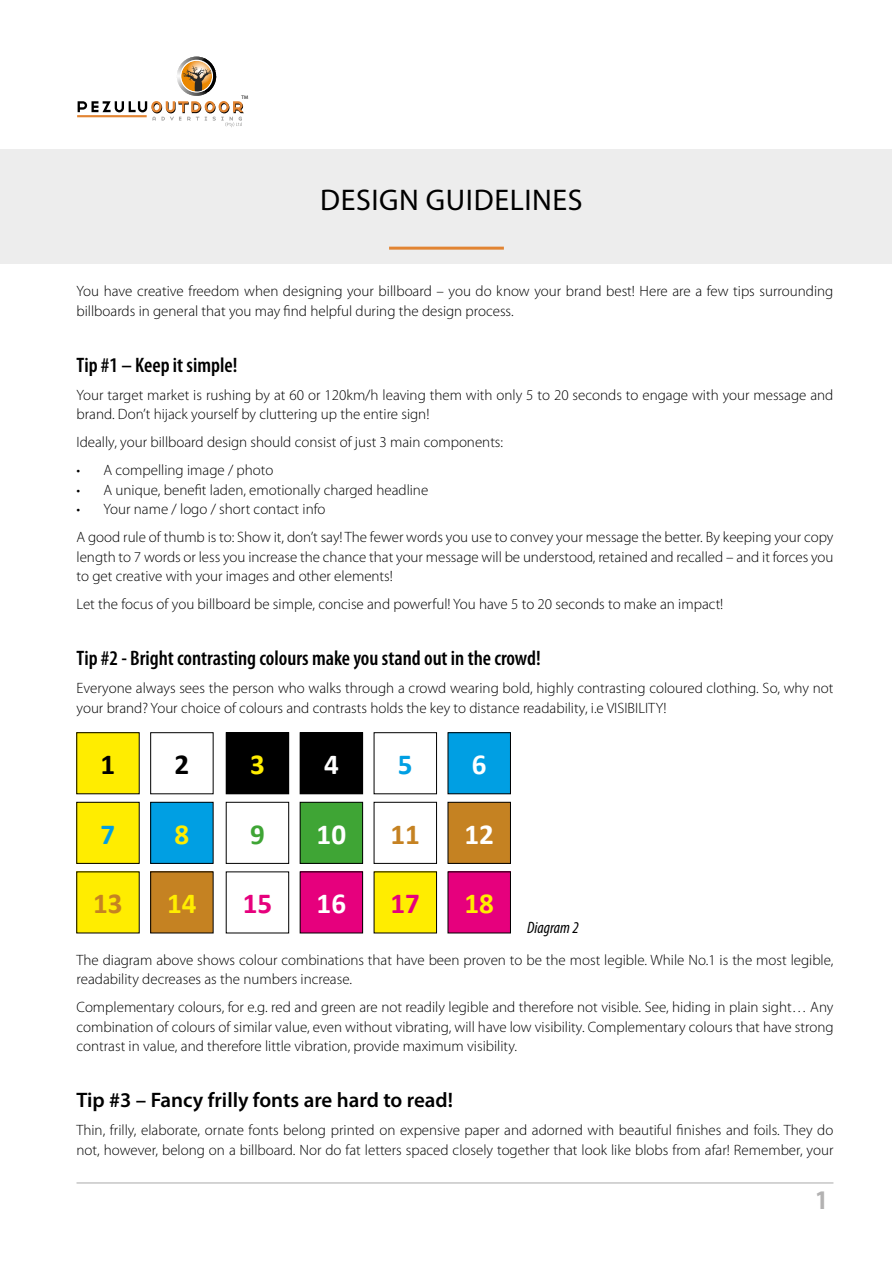
<style>
.page{position:relative;width:893px;height:1263px;background:#fff}
.page>*{position:absolute;margin:0;border:0;box-sizing:border-box;transform-origin:0 0}
.t1{font:30px "Myriad Pro";letter-spacing:.02em;color:#000}
.t2{font:700 29.1px "Calibri";color:#fff}
.t3{font:700 29.1px "Calibri";color:#ffed00}
.t4{font:700 29.1px "Calibri";color:#c58222}
.t5{font:700 29.1px "Calibri";color:#e6007d}
.t6{font:700 29.1px "Calibri";color:#000}
.t7{font:700 29.1px "Calibri";color:#009fe3}
.t8{font:700 29.1px "Calibri";color:#3fa535}
.t9{font:700 condensed 27px "Myriad Pro";color:#b3b2b2}
.t10{font:600 condensed 21px "Myriad Pro";color:#000}
.t11{font:600 21px "Myriad Pro";color:#000}
.t12{font:italic condensed 16.5px "Myriad Pro";color:#000}
.t13{font:300 15px/19.5px "Myriad Pro";color:#000}
.t14{font:5.1px "Myriad Pro";color:#000}
</style>
<div class="page">
<div style="left:77px;top:733px;width:62px;height:61px;background:#ffed00"></div>
<div style="left:150px;top:732px;width:63px;height:62px;border:1px solid #000"></div>
<div style="left:226px;top:733px;width:63px;height:61px;background:#000"></div>
<div style="left:226px;top:732px;width:63px;height:62px;border:1px solid #000"></div>
<div style="left:300px;top:733px;width:63px;height:61px;background:#000"></div>
<div style="left:300px;top:732px;width:63px;height:62px;border:1px solid #000"></div>
<div style="left:374px;top:732px;width:63px;height:62px;border:1px solid #000"></div>
<div style="left:448px;top:733px;width:62px;height:61px;background:#009fe3"></div>
<div style="left:448px;top:732px;width:63px;height:62px;border:1px solid #000"></div>
<div style="left:77px;top:802px;width:62px;height:61px;background:#ffed00"></div>
<div style="left:151px;top:802px;width:62px;height:61px;background:#009fe3"></div>
<div style="left:150px;top:802px;width:63px;height:61px;border:1px solid #000"></div>
<div style="left:226px;top:802px;width:63px;height:61px;border:1px solid #000"></div>
<div style="left:300px;top:802px;width:63px;height:61px;background:#3fa535"></div>
<div style="left:300px;top:802px;width:63px;height:61px;border:1px solid #000"></div>
<div style="left:374px;top:802px;width:63px;height:61px;border:1px solid #000"></div>
<div style="left:448px;top:802px;width:62px;height:61px;background:#c58222"></div>
<div style="left:448px;top:802px;width:63px;height:61px;border:1px solid #000"></div>
<div style="left:77px;top:872px;width:62px;height:61px;background:#ffed00"></div>
<div style="left:151px;top:872px;width:62px;height:61px;background:#c58222"></div>
<div style="left:300px;top:872px;width:63px;height:61px;background:#e6007d"></div>
<div style="left:374px;top:872px;width:63px;height:61px;background:#ffed00"></div>
<div style="left:448px;top:872px;width:62px;height:61px;background:#e6007d"></div>
<div style="left:1px;top:150px;width:891px;height:114px;background:#ededed"></div>
<hr style="left:389px;top:247px;width:115px;height:3px;background:#e28432">
<hr style="left:77px;top:115px;width:70px;height:2px;background:#e28432">
<svg style="left:78px;top:57px;width:166px;height:70px"></svg>
<div style="left:181px;top:60px;width:32px;height:32px;border:1px solid #fff;border-radius:50%"></div>
<hr style="left:77px;top:1182px;width:756px;height:2px;background:#c6c6c6">
<p class="t14" style="left:242px;top:95px;width:8px">TM</p>
<h1 class="t1" style="left:320px;top:182px;width:264px">DESIGN GUIDELINES</h1>
<p class="t13" style="left:77px;top:282px;width:758px">You have creative freedom when designing your billboard – you do know your brand best! Here are a few tips surrounding billboards in general that you may find helpful during the design process.</p>
<h3 class="t10" style="left:77px;top:352px;width:162px">Tip #1 – Keep it simple!</h3>
<p class="t13" style="left:77px;top:385px;width:758px">Your target market is rushing by at 60 or 120km/h leaving them with only 5 to 20 seconds to engage with your message and brand. Don’t hijack yourself by cluttering up the entire sign!</p>
<p class="t13" style="left:77px;top:433px;width:428px">Ideally, your billboard design should consist of just 3 main components:</p>
<p class="t13" style="left:77px;top:461px;width:198px">• A compelling image / photo</p>
<p class="t13" style="left:77px;top:480px;width:353px">• A unique, benefit laden, emotionally charged headline</p>
<p class="t13" style="left:77px;top:495px;width:758px;line-height:28px">• Your name / logo / short contact info<br>A good rule of thumb is to: Show it, don’t say! The fewer words you use to convey your message the better. By keeping your copy</p>
<p class="t13" style="left:77px;top:547px;width:758px">length to 7 words or less you increase the chance that your message will be understood, retained and recalled – and it forces you to get creative with your images and other elements!</p>
<p class="t13" style="left:77px;top:595px;width:648px">Let the focus of you billboard be simple, concise and powerful! You have 5 to 20 seconds to make an impact!</p>
<h3 class="t10" style="left:77px;top:645px;width:466px">Tip #2 - Bright contrasting colours make you stand out in the crowd!</h3>
<p class="t13" style="left:77px;top:679px;width:758px">Everyone always sees the person who walks through a crowd wearing bold, highly contrasting coloured clothing. So, why not your brand? Your choice of colours and contrasts holds the key to distance readability, i.e VISIBILITY!</p>
<h2 class="t6" style="left:101px;top:746px;width:16px">1</h2>
<h2 class="t6" style="left:175px;top:746px;width:16px">2</h2>
<h2 class="t3" style="left:250px;top:746px;width:16px">3</h2>
<h2 class="t2" style="left:324px;top:746px;width:16px">4</h2>
<h2 class="t7" style="left:398px;top:746px;width:16px">5</h2>
<h2 class="t2" style="left:472px;top:746px;width:16px">6</h2>
<h2 class="t7" style="left:101px;top:815px;width:16px">7</h2>
<h2 class="t3" style="left:175px;top:815px;width:16px">8</h2>
<h2 class="t8" style="left:250px;top:815px;width:16px">9</h2>
<h2 class="t2" style="left:317px;top:815px;width:31px">10</h2>
<h2 class="t4" style="left:391px;top:815px;width:31px">11</h2>
<h2 class="t2" style="left:464px;top:815px;width:31px">12</h2>
<h2 class="t4" style="left:93px;top:885px;width:31px">13</h2>
<h2 class="t3" style="left:167px;top:885px;width:31px">14</h2>
<h2 class="t5" style="left:243px;top:885px;width:31px">15</h2>
<h2 class="t2" style="left:317px;top:885px;width:31px">16</h2>
<h2 class="t5" style="left:391px;top:885px;width:31px">17</h2>
<h2 class="t3" style="left:464px;top:885px;width:31px">18</h2>
<p class="t12" style="left:527px;top:918px;width:53px">Diagram 2</p>
<p class="t13" style="left:77px;top:950px;width:758px">The diagram above shows colour combinations that have been proven to be the most legible. While No.1 is the most legible, readability decreases as the numbers increase.</p>
<p class="t13" style="left:77px;top:998px;width:758px;text-align:justify">Complementary colours, for e.g. red and green are not readily legible and therefore not visible. See, hiding in plain sight… Any combination of colours of similar value, even without vibrating, will have low visibility. Complementary colours that have strong contrast in value, and therefore little vibration, provide maximum visibility.</p>
<h3 class="t11" style="left:77px;top:1087px;width:378px">Tip #3 – Fancy frilly fonts are hard to read!</h3>
<p class="t13" style="left:77px;top:1121px;width:758px">Thin, frilly, elaborate, ornate fonts belong printed on expensive paper and adorned with beautiful finishes and foils. They do not, however, belong on a billboard. Nor do fat letters spaced closely together that look like blobs from afar! Remember, your</p>
<h3 class="t9" style="left:816px;top:1183px;width:13px">1</h3>
</div>
